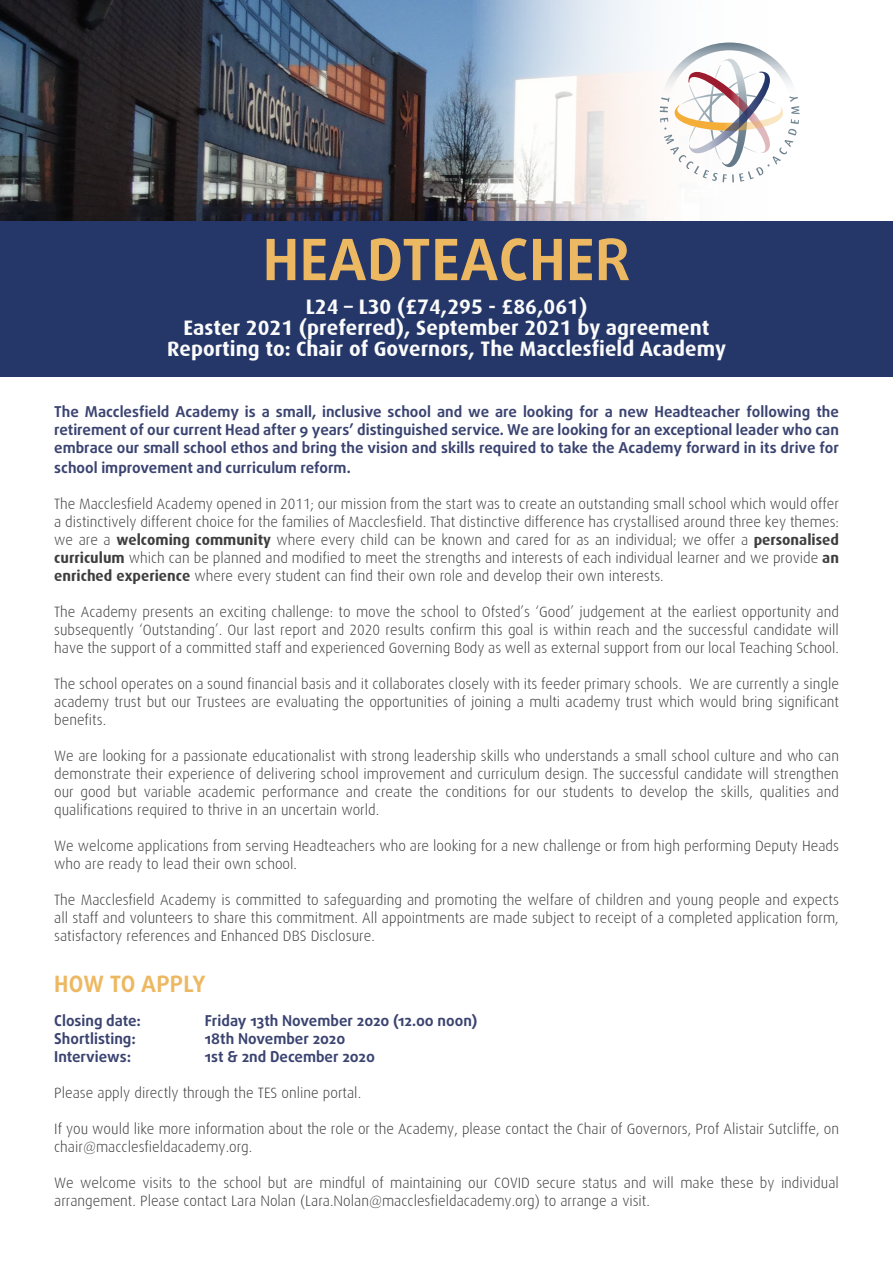
<style>
.page{position:relative;width:893px;height:1263px;background:#fff}
.page>*{position:absolute;margin:0;border:0;box-sizing:border-box;transform-origin:0 0}
.t1{font:700 57px "Daxline Pro";letter-spacing:.01em;color:#edb862}
.t2{font:700 22.5px "Daxline Pro";letter-spacing:.01em;color:#edb862}
.t3{font:700 21px "Dax";color:#fbfbfb}
.t4{font:300 15px/18px "Dax";color:#3e3e3f;text-align:justify}
.t5{font:700 15px/18px "Daxline Pro";color:#3b4471;text-align:justify}
.s1{font-weight:700}
</style>
<div class="page">
<img style="left:0;top:0;width:800px;height:221px">
<div style="left:0;top:221px;width:893px;height:156px;background:#243768"></div>
<svg style="left:660px;top:43px;width:139px;height:139px"></svg>
<p class="t1" style="left:263px;top:222px;width:369px">HEADTEACHER</p>
<p class="t3" style="left:306px;top:295px;width:283px">L24 – L30 (£74,295 - £86,061)</p>
<p class="t3" style="left:184px;top:316px;width:527px">Easter 2021 (preferred), September 2021 by agreement</p>
<p class="t3" style="left:167px;top:337px;width:560px">Reporting to: Chair of Governors, The Macclesfield Academy</p>
<p class="t5" style="left:54px;top:403px;width:786px">The Macclesfield Academy is a small, inclusive school and we are looking for a new Headteacher following the retirement of our current Head after 9 years’ distinguished service. We are looking for an exceptional leader who can embrace our small school ethos and bring the vision and skills required to take the Academy forward in its drive for</p>
<p class="t5" style="left:54px;top:459px;width:298px">school improvement and curriculum reform.</p>
<p class="t4" style="left:54px;top:495px;width:786px">The Macclesfield Academy opened in 2011; our mission from the start was to create an outstanding small school which would offer a distinctively different choice for the families of Macclesfield. That distinctive difference has crystallised around three key themes: we are a <span class="s1">welcoming community</span> where every child can be known and cared for as an individual; we offer a <span class="s1">personalised curriculum</span> which can be planned and modified to meet the strengths and interests of each individual learner and we provide <span class="s1">an enriched experience</span> where every student can find their own role and develop their own interests.</p>
<p class="t4" style="left:54px;top:603px;width:786px">The Academy presents an exciting challenge: to move the school to Ofsted’s ‘Good’ judgement at the earliest opportunity and subsequently ‘Outstanding’. Our last report and 2020 results confirm this goal is within reach and the successful candidate will have the support of a committed staff and experienced Governing Body as well as external support from our local Teaching School.</p>
<p class="t4" style="left:54px;top:675px;width:786px">The school operates on a sound financial basis and it collaborates closely with its feeder primary schools. We are currently a single academy trust but our Trustees are evaluating the opportunities of joining a multi academy trust which would bring significant benefits.</p>
<p class="t4" style="left:54px;top:747px;width:786px">We are looking for a passionate educationalist with strong leadership skills who understands a small school culture and who can demonstrate their experience of delivering school improvement and curriculum design. The successful candidate will strengthen our good but variable academic performance and create the conditions for our students to develop the skills, qualities and qualifications required to thrive in an uncertain world.</p>
<p class="t4" style="left:54px;top:837px;width:786px">We welcome applications from serving Headteachers who are looking for a new challenge or from high performing Deputy Heads who are ready to lead their own school.</p>
<p class="t4" style="left:54px;top:891px;width:786px">The Macclesfield Academy is committed to safeguarding and promoting the welfare of children and young people and expects all staff and volunteers to share this commitment. All appointments are made subject to receipt of a completed application form, satisfactory references and Enhanced DBS Disclosure.</p>
<p class="t2" style="left:54px;top:969px;width:153px">HOW TO APPLY</p>
<p class="t5" style="left:54px;top:1011px;width:88px">Closing date:</p>
<p class="t5" style="left:205px;top:1011px;width:274px">Friday 13th November 2020 (12.00 noon)</p>
<p class="t5" style="left:54px;top:1029px;width:83px">Shortlisting:</p>
<p class="t5" style="left:205px;top:1029px;width:142px">18th November 2020</p>
<p class="t5" style="left:54px;top:1047px;width:78px">Interviews:</p>
<p class="t5" style="left:205px;top:1047px;width:172px">1st &amp; 2nd December 2020</p>
<p class="t4" style="left:54px;top:1083px;width:308px">Please apply directly through the TES online portal.</p>
<p class="t4" style="left:54px;top:1119px;width:786px">If you would like more information about the role or the Academy, please contact the Chair of Governors, Prof Alistair Sutcliffe, on chair@macclesfieldacademy.org.</p>
<p class="t4" style="left:54px;top:1173px;width:786px">We welcome visits to the school but are mindful of maintaining our COVID secure status and will make these by individual arrangement. Please contact Lara Nolan (Lara.Nolan@macclesfieldacademy.org) to arrange a visit.</p>
</div>
